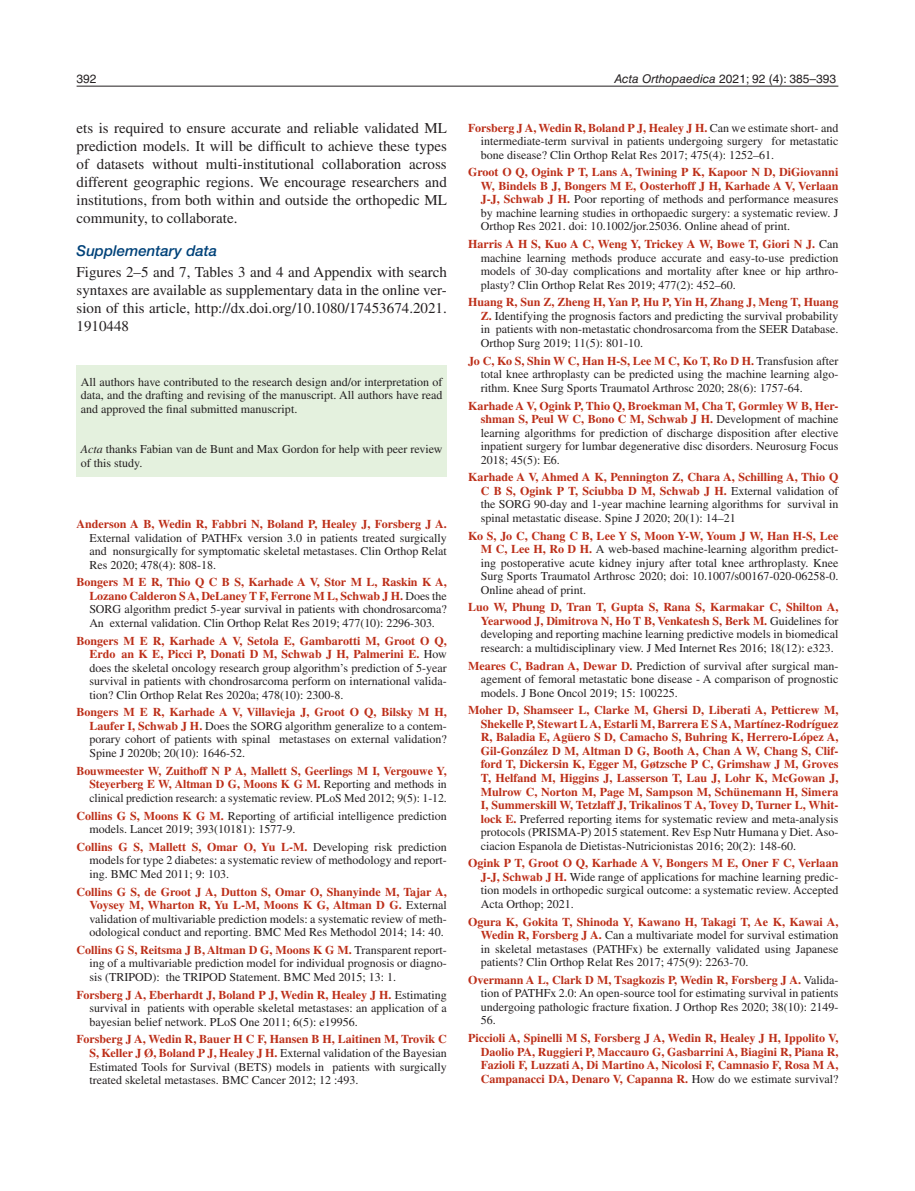
<style>
.page{position:relative;width:915px;height:1191px;background:#fff}
.page>*{position:absolute;margin:0;border:0;box-sizing:border-box;transform-origin:0 0}
.t1{font:15px/18px "Times LT Std";color:#231f20;text-align:justify}
.t2{font:italic 500 15px "Helvetica Neue LTW1 G";color:#004279}
.t3{font:12px/13.5px "Times LT Std";color:#231f20;text-align:justify}
.t4{font:700 12px/13.5px "Times LT Std";color:#bc2e18;text-align:justify}
.t5{font:12px "Helvetica LT Std";color:#231f20}
.s1{font-style:italic}
.s2{font-weight:700;color:#bc2e18}
.s3{font-weight:400;color:#231f20}
</style>
<div class="page">
<hr style="left:77px;top:86px;width:761px;height:1px;background:#231f20">
<div style="left:77px;top:365px;width:369px;height:111px;background:#e4f1de"></div>
<p class="t5" style="left:77px;top:72px;width:22px">392</p>
<p class="t5" style="left:614px;top:72px;width:223px"><span class="s1">Acta Orthopaedica</span> 2021; 92 (4): 385–393</p>
<p class="t1" style="left:77px;top:119px;width:371px">ets is required to ensure accurate and reliable validated ML prediction models. It will be difficult to achieve these types of datasets without multi-institutional collaboration across different geographic regions. We encourage researchers and institutions, from both within and outside the orthopedic ML community, to collaborate.</p>
<p class="t2" style="left:77px;top:242px;width:142px">Supplementary data</p>
<p class="t1" style="left:77px;top:263px;width:371px">Figures 2–5 and 7, Tables 3 and 4 and Appendix with search syntaxes are available as supplementary data in the online ver&shy;sion of this article, http://dx.doi.org/10.1080/17453674.2021.<br>1910448</p>
<p class="t3" style="left:480px;top:121px;width:359px;text-indent:-13px"><span class="s2">Forsberg J A, Wedin R, Boland P J, Healey J H.</span> Can we estimate short- and intermediate-term survival in patients undergoing surgery for metastatic bone disease? Clin Orthop Relat Res 2017; 475(4): 1252–61.</p>
<p class="t3" style="left:480px;top:165px;width:359px;text-indent:-13px"><span class="s2">Groot O Q, Ogink P T, Lans A, Twining P K, Kapoor N D, DiGiovanni W, Bindels B J, Bongers M E, Oosterhoff J H, Karhade A V, Verlaan J-J, Schwab J H.</span> Poor reporting of methods and performance measures by machine learning studies in orthopaedic surgery: a systematic review. J Orthop Res 2021. doi: 10.1002/jor.25036. Online ahead of print.</p>
<p class="t3" style="left:480px;top:237px;width:359px;text-indent:-13px"><span class="s2">Harris A H S, Kuo A C, Weng Y, Trickey A W, Bowe T, Giori N J.</span> Can machine learning methods produce accurate and easy-to-use prediction models of 30-day complications and mortality after knee or hip arthro&shy;plasty? Clin Orthop Relat Res 2019; 477(2): 452–60.</p>
<p class="t3" style="left:480px;top:295px;width:359px;text-indent:-13px"><span class="s2">Huang R, Sun Z, Zheng H, Yan P, Hu P, Yin H, Zhang J, Meng T, Huang Z.</span> Identifying the prognosis factors and predicting the survival probability in patients with non-metastatic chondrosarcoma from the SEER Database.<br>Orthop Surg 2019; 11(5): 801-10.</p>
<p class="t3" style="left:480px;top:354px;width:359px;text-indent:-13px"><span class="s2">Jo C, Ko S, Shin W C, Han H-S, Lee M C, Ko T, Ro D H.</span> Transfusion after total knee arthroplasty can be predicted using the machine learning algo&shy;rithm. Knee Surg Sports Traumatol Arthrosc 2020; 28(6): 1757-64.</p>
<p class="t3" style="left:480px;top:399px;width:359px;text-indent:-13px"><span class="s2">Karhade A V, Ogink P, Thio Q, Broekman M, Cha T, Gormley W B, Her&shy;shman S, Peul W C, Bono C M, Schwab J H.</span> Development of machine learning algorithms for prediction of discharge disposition after elective inpatient surgery for lumbar degenerative disc disorders. Neurosurg Focus 2018; 45(5): E6.</p>
<p class="t3" style="left:480px;top:470px;width:359px;text-indent:-13px"><span class="s2">Karhade A V, Ahmed A K, Pennington Z, Chara A, Schilling A, Thio Q C B S, Ogink P T, Sciubba D M, Schwab J H.</span> External validation of the SORG 90-day and 1-year machine learning algorithms for survival in spinal metastatic disease. Spine J 2020; 20(1): 14–21</p>
<p class="t3" style="left:480px;top:529px;width:359px;text-indent:-13px"><span class="s2">Ko S, Jo C, Chang C B, Lee Y S, Moon Y-W, Youm J W, Han H-S, Lee M C, Lee H, Ro D H.</span> A web-based machine-learning algorithm predict&shy;ing postoperative acute kidney injury after total knee arthroplasty. Knee Surg Sports Traumatol Arthrosc 2020; doi: 10.1007/s00167-020-06258-0.<br>Online ahead of print.</p>
<p class="t3" style="left:480px;top:600px;width:359px;text-indent:-13px"><span class="s2">Luo W, Phung D, Tran T, Gupta S, Rana S, Karmakar C, Shilton A, Yearwood J, Dimitrova N, Ho T B, Venkatesh S, Berk M.</span> Guidelines for developing and reporting machine learning predictive models in biomedical research: a multidisciplinary view. J Med Internet Res 2016; 18(12): e323.</p>
<p class="t3" style="left:480px;top:659px;width:359px;text-indent:-13px"><span class="s2">Meares C, Badran A, Dewar D.</span> Prediction of survival after surgical man&shy;agement of femoral metastatic bone disease - A comparison of prognostic models. J Bone Oncol 2019; 15: 100225.</p>
<p class="t4" style="left:480px;top:703px;width:359px;text-indent:-13px">Moher D, Shamseer L, Clarke M, Ghersi D, Liberati A, Petticrew M, Shekelle P, Stewart L A, Estarli M, Barrera E S A, Martínez-Rodríguez R, Baladia E, Agüero S D, Camacho S, Buhring K, Herrero-López A, Gil-González D M, Altman D G, Booth A, Chan A W, Chang S, Clif&shy;ford T, Dickersin K, Egger M, Gøtzsche P C, Grimshaw J M, Groves T, Helfand M, Higgins J, Lasserson T, Lau J, Lohr K, McGowan J, Mulrow C, Norton M, Page M, Sampson M, Schünemann H, Simera I, Summerskill W, Tetzlaff J, Trikalinos T A, Tovey D, Turner L, Whit&shy;lock E. <span class="s3">Preferred reporting items for systematic review and meta-analysis protocols (PRISMA-P) 2015 statement. Rev Esp Nutr Humana y Diet. Aso&shy;ciacion Espanola de Dietistas-Nutricionistas 2016; 20(2): 148-60.</span></p>
<p class="t3" style="left:480px;top:856px;width:359px;text-indent:-13px"><span class="s2">Ogink P T, Groot O Q, Karhade A V, Bongers M E, Oner F C, Verlaan J-J, Schwab J H.</span> Wide range of applications for machine learning predic&shy;tion models in orthopedic surgical outcome: a systematic review. Accepted Acta Orthop; 2021.</p>
<p class="t3" style="left:480px;top:914px;width:359px;text-indent:-13px"><span class="s2">Ogura K, Gokita T, Shinoda Y, Kawano H, Takagi T, Ae K, Kawai A, Wedin R, Forsberg J A.</span> Can a multivariate model for survival estimation in skeletal metastases (PATHFx) be externally validated using Japanese patients? Clin Orthop Relat Res 2017; 475(9): 2263-70.</p>
<p class="t3" style="left:480px;top:973px;width:359px;text-indent:-13px"><span class="s2">Overmann A L, Clark D M, Tsagkozis P, Wedin R, Forsberg J A.</span> Valida&shy;tion of PATHFx 2.0: An open-source tool for estimating survival in patients undergoing pathologic fracture fixation. J Orthop Res 2020; 38(10): 2149- 56.</p>
<p class="t4" style="left:480px;top:1031px;width:359px;text-indent:-13px">Piccioli A, Spinelli M S, Forsberg J A, Wedin R, Healey J H, Ippolito V, Daolio PA, Ruggieri P, Maccauro G, Gasbarrini A, Biagini R, Piana R, Fazioli F, Luzzati A, Di Martino A, Nicolosi F, Camnasio F, Rosa M A, Campanacci DA, Denaro V, Capanna R. <span class="s3">How do we estimate survival?</span></p>
<p class="t3" style="left:81px;top:375px;width:363px">All authors have contributed to the research design and/or interpretation of data, and the drafting and revising of the manuscript. All authors have read and approved the final submitted manuscript.</p>
<p class="t3" style="left:81px;top:442px;width:363px"><span class="s1">Acta</span> thanks Fabian van de Bunt and Max Gordon for help with peer review of this study.</p>
<p class="t4" style="left:77px;top:517px;width:371px">Anderson A B, Wedin R, Fabbri N, Boland P, Healey J, Forsberg J A.</p>
<p class="t3" style="left:89px;top:531px;width:359px">External validation of PATHFx version 3.0 in patients treated surgically and nonsurgically for symptomatic skeletal metastases. Clin Orthop Relat Res 2020; 478(4): 808-18.</p>
<p class="t3" style="left:89px;top:575px;width:359px;text-indent:-13px"><span class="s2">Bongers M E R, Thio Q C B S, Karhade A V, Stor M L, Raskin K A, Lozano Calderon S A, DeLaney T F, Ferrone M L, Schwab J H.</span> Does the SORG algorithm predict 5-year survival in patients with chondrosarcoma?<br>An external validation. Clin Orthop Relat Res 2019; 477(10): 2296-303.</p>
<p class="t3" style="left:89px;top:634px;width:359px;text-indent:-13px"><span class="s2">Bongers M E R, Karhade A V, Setola E, Gambarotti M, Groot O Q, Erdoğan K E, Picci P, Donati D M, Schwab J H, Palmerini E.</span> How does the skeletal oncology research group algorithm’s prediction of 5-year survival in patients with chondrosarcoma perform on international valida&shy;tion? Clin Orthop Relat Res 2020a; 478(10): 2300-8.</p>
<p class="t3" style="left:89px;top:705px;width:359px;text-indent:-13px"><span class="s2">Bongers M E R, Karhade A V, Villavieja J, Groot O Q, Bilsky M H, Laufer I, Schwab J H.</span> Does the SORG algorithm generalize to a contem&shy;porary cohort of patients with spinal metastases on external validation?<br>Spine J 2020b; 20(10): 1646-52.</p>
<p class="t3" style="left:89px;top:764px;width:359px;text-indent:-13px"><span class="s2">Bouwmeester W, Zuithoff N P A, Mallett S, Geerlings M I, Vergouwe Y, Steyerberg E W, Altman D G, Moons K G M.</span> Reporting and methods in clinical prediction research: a systematic review. PLoS Med 2012; 9(5): 1-12.</p>
<p class="t3" style="left:89px;top:808px;width:359px;text-indent:-13px"><span class="s2">Collins G S, Moons K G M.</span> Reporting of artificial intelligence prediction models. Lancet 2019; 393(10181): 1577-9.</p>
<p class="t3" style="left:89px;top:840px;width:359px;text-indent:-13px"><span class="s2">Collins G S, Mallett S, Omar O, Yu L-M.</span> Developing risk prediction models for type 2 diabetes: a systematic review of methodology and report&shy;ing. BMC Med 2011; 9: 103.</p>
<p class="t3" style="left:89px;top:884px;width:359px;text-indent:-13px"><span class="s2">Collins G S, de Groot J A, Dutton S, Omar O, Shanyinde M, Tajar A, Voysey M, Wharton R, Yu L-M, Moons K G, Altman D G.</span> External validation of multivariable prediction models: a systematic review of meth&shy;odological conduct and reporting. BMC Med Res Methodol 2014; 14: 40.</p>
<p class="t3" style="left:89px;top:943px;width:359px;text-indent:-13px"><span class="s2">Collins G S, Reitsma J B, Altman D G, Moons K G M.</span> Transparent report&shy;ing of a multivariable prediction model for individual prognosis or diagno&shy;sis (TRIPOD): the TRIPOD Statement. BMC Med 2015; 13: 1.</p>
<p class="t3" style="left:89px;top:988px;width:359px;text-indent:-13px"><span class="s2">Forsberg J A, Eberhardt J, Boland P J, Wedin R, Healey J H.</span> Estimating survival in patients with operable skeletal metastases: an application of a bayesian belief network. PLoS One 2011; 6(5): e19956.</p>
<p class="t3" style="left:89px;top:1032px;width:359px;text-indent:-13px"><span class="s2">Forsberg J A, Wedin R, Bauer H C F, Hansen B H, Laitinen M, Trovik C S, Keller J Ø, Boland P J, Healey J H.</span> External validation of the Bayesian Estimated Tools for Survival (BETS) models in patients with surgically treated skeletal metastases. BMC Cancer 2012; 12 :493.</p>
</div>
